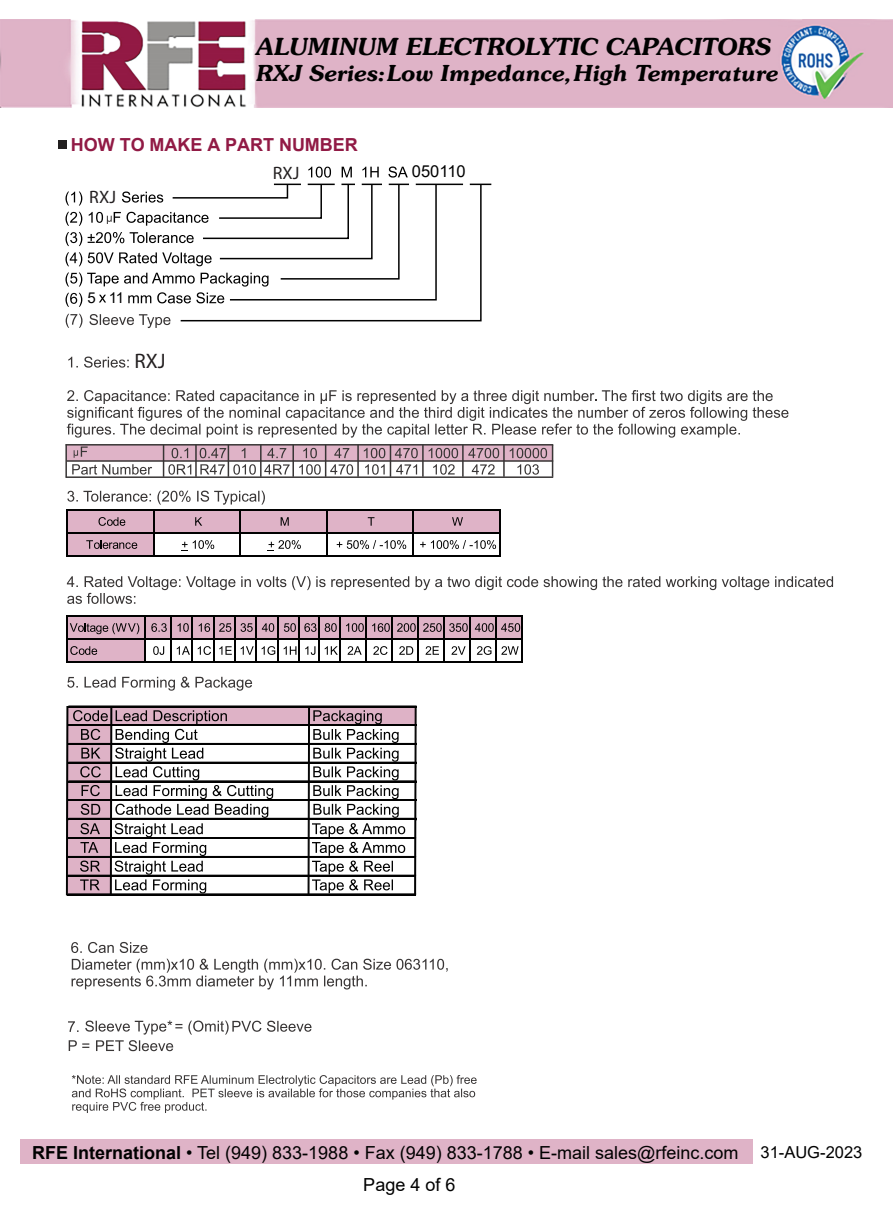
<style>
.page{position:relative;width:893px;height:1215px;background:#fff}
.page>*{position:absolute;margin:0;border:0;box-sizing:border-box;transform-origin:0 0}
.t1{font:italic 300 23.25px "Souvenir";color:#010101}
.t2{font:italic 300 21.75px "Souvenir";color:#010101}
.t3{font:21px "Myriad Pro";color:#231f20}
.t4{font:18px "Arial";color:#010101}
.t5{font:700 18px "Arial";letter-spacing:-.005em;color:#911a45}
.t6{font:18px "Myriad Pro";letter-spacing:.005em;color:#231f20}
.t7{font:16.5px "Arial";color:#000}
.t8{font:15px "Arial";color:#000}
.s1{font-weight:700}
</style>
<div class="page">
<img style="left:0;top:20px;width:892px;height:88px">
<div style="left:20px;top:1139px;width:732px;height:25px;background:#dfb3c7"></div>
<div style="left:66px;top:615px;width:80px;height:48px;background:#dfb3c7"></div>
<svg style="left:68px;top:357px;width:61px;height:11px"></svg>
<svg style="left:67px;top:390px;width:721px;height:48px"></svg>
<svg style="left:67px;top:491px;width:198px;height:14px"></svg>
<svg style="left:67px;top:576px;width:766px;height:28px"></svg>
<svg style="left:67px;top:677px;width:185px;height:14px"></svg>
<div style="left:66px;top:615px;width:456px;height:23px;background:#dfb3c7"></div>
<div style="left:153px;top:509px;width:347px;height:24px;background:#dfb3c7"></div>
<div style="left:67px;top:510px;width:87px;height:46px;background:#dfb3c7"></div>
<div style="left:66px;top:445px;width:486px;height:16px;background:#dfb3c7"></div>
<hr style="left:66px;top:444px;width:487px;height:2px;background:#383535">
<hr style="left:66px;top:476px;width:487px;height:2px;background:#383535">
<hr style="left:65px;top:444px;width:2px;height:34px;background:#383535">
<hr style="left:67px;top:460px;width:486px;height:2px;background:#383535">
<hr style="left:163px;top:445px;width:1px;height:32px;background:#383535">
<svg style="left:72px;top:464px;width:80px;height:11px"></svg>
<hr style="left:195px;top:445px;width:2px;height:32px;background:#383535">
<svg style="left:171px;top:448px;width:17px;height:10px"></svg>
<svg style="left:200px;top:448px;width:26px;height:10px"></svg>
<hr style="left:228px;top:445px;width:1px;height:32px;background:#383535">
<svg style="left:242px;top:448px;width:3px;height:10px"></svg>
<hr style="left:260px;top:445px;width:1px;height:32px;background:#383535">
<svg style="left:267px;top:448px;width:19px;height:10px"></svg>
<hr style="left:292px;top:445px;width:2px;height:32px;background:#383535">
<svg style="left:303px;top:448px;width:14px;height:10px"></svg>
<hr style="left:325px;top:445px;width:1px;height:32px;background:#383535">
<svg style="left:334px;top:448px;width:15px;height:10px"></svg>
<hr style="left:357px;top:445px;width:2px;height:32px;background:#383535">
<hr style="left:390px;top:445px;width:1px;height:32px;background:#383535">
<svg style="left:364px;top:448px;width:21px;height:10px"></svg>
<svg style="left:395px;top:448px;width:23px;height:10px"></svg>
<hr style="left:422px;top:445px;width:1px;height:32px;background:#383535">
<hr style="left:462px;top:445px;width:1px;height:32px;background:#383535">
<svg style="left:428px;top:448px;width:30px;height:10px"></svg>
<svg style="left:468px;top:448px;width:31px;height:10px"></svg>
<hr style="left:503px;top:445px;width:1px;height:32px;background:#383535">
<svg style="left:509px;top:448px;width:38px;height:10px"></svg>
<hr style="left:552px;top:445px;width:1px;height:32px;background:#383535">
<svg style="left:168px;top:464px;width:23px;height:11px"></svg>
<svg style="left:200px;top:464px;width:25px;height:11px"></svg>
<svg style="left:233px;top:464px;width:23px;height:11px"></svg>
<svg style="left:264px;top:464px;width:25px;height:11px"></svg>
<svg style="left:299px;top:464px;width:22px;height:11px"></svg>
<svg style="left:330px;top:464px;width:23px;height:11px"></svg>
<svg style="left:365px;top:464px;width:19px;height:11px"></svg>
<svg style="left:396px;top:464px;width:21px;height:11px"></svg>
<svg style="left:433px;top:464px;width:21px;height:11px"></svg>
<svg style="left:472px;top:464px;width:22px;height:11px"></svg>
<svg style="left:517px;top:464px;width:22px;height:11px"></svg>
<svg style="left:71px;top:942px;width:76px;height:11px"></svg>
<svg style="left:72px;top:959px;width:375px;height:31px"></svg>
<svg style="left:68px;top:1021px;width:243px;height:30px"></svg>
<svg style="left:72px;top:1075px;width:404px;height:38px"></svg>
<svg style="left:98px;top:517px;width:27px;height:9px"></svg>
<svg style="left:195px;top:517px;width:7px;height:9px"></svg>
<svg style="left:280px;top:517px;width:9px;height:9px"></svg>
<svg style="left:368px;top:517px;width:6px;height:9px"></svg>
<svg style="left:452px;top:517px;width:11px;height:9px"></svg>
<svg style="left:86px;top:540px;width:51px;height:9px"></svg>
<svg style="left:181px;top:540px;width:33px;height:11px"></svg>
<svg style="left:267px;top:540px;width:34px;height:11px"></svg>
<svg style="left:337px;top:540px;width:69px;height:9px"></svg>
<svg style="left:420px;top:540px;width:76px;height:9px"></svg>
<hr style="left:67px;top:509px;width:1px;height:48px;background:#010101">
<hr style="left:153px;top:511px;width:1px;height:46px;background:#010101">
<hr style="left:239px;top:511px;width:2px;height:46px;background:#010101">
<hr style="left:326px;top:511px;width:1px;height:46px;background:#010101">
<hr style="left:412px;top:511px;width:2px;height:46px;background:#010101">
<hr style="left:499px;top:511px;width:1px;height:46px;background:#010101">
<hr style="left:68px;top:509px;width:432px;height:2px;background:#010101">
<hr style="left:68px;top:532px;width:432px;height:2px;background:#010101">
<hr style="left:68px;top:555px;width:432px;height:2px;background:#010101">
<svg style="left:70px;top:623px;width:69px;height:11px"></svg>
<svg style="left:151px;top:623px;width:16px;height:9px"></svg>
<svg style="left:177px;top:623px;width:12px;height:9px"></svg>
<svg style="left:199px;top:623px;width:11px;height:9px"></svg>
<svg style="left:219px;top:623px;width:12px;height:9px"></svg>
<svg style="left:240px;top:623px;width:13px;height:9px"></svg>
<svg style="left:262px;top:623px;width:12px;height:9px"></svg>
<svg style="left:284px;top:623px;width:12px;height:9px"></svg>
<svg style="left:304px;top:623px;width:12px;height:9px"></svg>
<svg style="left:324px;top:623px;width:13px;height:9px"></svg>
<svg style="left:346px;top:623px;width:18px;height:9px"></svg>
<svg style="left:372px;top:623px;width:18px;height:9px"></svg>
<svg style="left:397px;top:623px;width:18px;height:9px"></svg>
<svg style="left:423px;top:623px;width:18px;height:9px"></svg>
<svg style="left:449px;top:623px;width:18px;height:9px"></svg>
<svg style="left:475px;top:623px;width:45px;height:9px"></svg>
<svg style="left:70px;top:646px;width:27px;height:9px"></svg>
<svg style="left:153px;top:646px;width:11px;height:9px"></svg>
<svg style="left:177px;top:646px;width:13px;height:9px"></svg>
<svg style="left:198px;top:646px;width:13px;height:9px"></svg>
<svg style="left:219px;top:646px;width:13px;height:9px"></svg>
<svg style="left:241px;top:646px;width:13px;height:9px"></svg>
<svg style="left:261px;top:646px;width:14px;height:9px"></svg>
<svg style="left:283px;top:646px;width:13px;height:9px"></svg>
<svg style="left:305px;top:646px;width:10px;height:9px"></svg>
<svg style="left:325px;top:646px;width:13px;height:9px"></svg>
<svg style="left:347px;top:646px;width:14px;height:9px"></svg>
<svg style="left:373px;top:646px;width:14px;height:9px"></svg>
<svg style="left:399px;top:646px;width:14px;height:9px"></svg>
<svg style="left:425px;top:646px;width:14px;height:9px"></svg>
<svg style="left:451px;top:646px;width:14px;height:9px"></svg>
<svg style="left:477px;top:646px;width:14px;height:9px"></svg>
<svg style="left:501px;top:646px;width:17px;height:9px"></svg>
<hr style="left:66px;top:615px;width:2px;height:48px;background:#010101">
<hr style="left:144px;top:617px;width:2px;height:46px;background:#010101">
<hr style="left:170px;top:617px;width:2px;height:46px;background:#010101">
<hr style="left:192px;top:617px;width:1px;height:46px;background:#010101">
<hr style="left:213px;top:617px;width:1px;height:46px;background:#010101">
<hr style="left:234px;top:617px;width:1px;height:46px;background:#010101">
<hr style="left:255px;top:617px;width:2px;height:46px;background:#010101">
<hr style="left:277px;top:617px;width:2px;height:46px;background:#010101">
<hr style="left:298px;top:617px;width:2px;height:46px;background:#010101">
<hr style="left:318px;top:617px;width:1px;height:46px;background:#010101">
<hr style="left:339px;top:617px;width:2px;height:46px;background:#010101">
<hr style="left:365px;top:617px;width:2px;height:46px;background:#010101">
<hr style="left:391px;top:617px;width:1px;height:46px;background:#010101">
<hr style="left:417px;top:617px;width:1px;height:46px;background:#010101">
<hr style="left:443px;top:617px;width:1px;height:46px;background:#010101">
<hr style="left:469px;top:617px;width:1px;height:46px;background:#010101">
<hr style="left:495px;top:617px;width:1px;height:46px;background:#010101">
<hr style="left:521px;top:617px;width:1px;height:46px;background:#010101">
<hr style="left:68px;top:615px;width:454px;height:2px;background:#010101">
<hr style="left:68px;top:638px;width:454px;height:2px;background:#010101">
<hr style="left:68px;top:661px;width:454px;height:2px;background:#010101">
<svg style="left:65px;top:166px;width:426px;height:162px"></svg>
<svg style="left:74px;top:447px;width:14px;height:11px"></svg>
<div style="left:58px;top:141px;width:8px;height:8px;background:#221f1f"></div>
<div style="left:68px;top:707px;width:348px;height:19px;background:#deb2c6"></div>
<svg style="left:66px;top:706px;width:207px;height:190px"></svg>
<svg style="left:308px;top:707px;width:97px;height:189px"></svg>
<svg style="left:414px;top:707px;width:2px;height:189px"></svg>
<hr style="left:68px;top:706px;width:348px;height:1px;background:#010101">
<hr style="left:68px;top:724px;width:348px;height:1px;background:#010101">
<hr style="left:68px;top:725px;width:348px;height:1px;background:#010101">
<hr style="left:68px;top:743px;width:348px;height:2px;background:#010101">
<hr style="left:68px;top:762px;width:348px;height:2px;background:#010101">
<hr style="left:68px;top:781px;width:348px;height:1px;background:#010101">
<hr style="left:68px;top:799px;width:348px;height:1px;background:#010101">
<hr style="left:68px;top:800px;width:348px;height:1px;background:#010101">
<hr style="left:69px;top:818px;width:348px;height:2px;background:#010101">
<hr style="left:68px;top:837px;width:348px;height:1px;background:#010101">
<hr style="left:68px;top:838px;width:348px;height:1px;background:#010101">
<hr style="left:68px;top:856px;width:348px;height:2px;background:#010101">
<hr style="left:68px;top:875px;width:348px;height:2px;background:#010101">
<hr style="left:68px;top:894px;width:348px;height:1px;background:#010101">
<p class="t1" style="left:255px;top:31px;width:516px">ALUMINUM ELECTROLYTIC CAPACITORS</p>
<p class="t2" style="left:255px;top:59px;width:523px">RXJ Series:Low Impedance,High Temperature</p>
<p class="t5" style="left:71px;top:132px;width:288px">HOW TO MAKE A PART NUMBER</p>
<p class="t6" style="left:89px;top:185px;width:28px">RXJ</p>
<p class="t8" style="left:88px;top:288px;width:38px">5 11</p>
<p class="t3" style="left:134px;top:348px;width:33px">RXJ</p>
<p class="t6" style="left:273px;top:162px;width:28px">RXJ</p>
<p class="t7" style="left:412px;top:160px;width:55px">050110</p>
<p class="t4" style="left:32px;top:1140px;width:708px"><span class="s1">RFE International</span> • Tel (949) 833-1988 • Fax (949) 833-1788 • E-mail sales@rfeinc.com</p>
<p class="t4" style="left:363px;top:1172px;width:94px">Page 4 of 6</p>
<p class="t7" style="left:760px;top:1141px;width:103px">31-AUG-2023</p>
</div>
